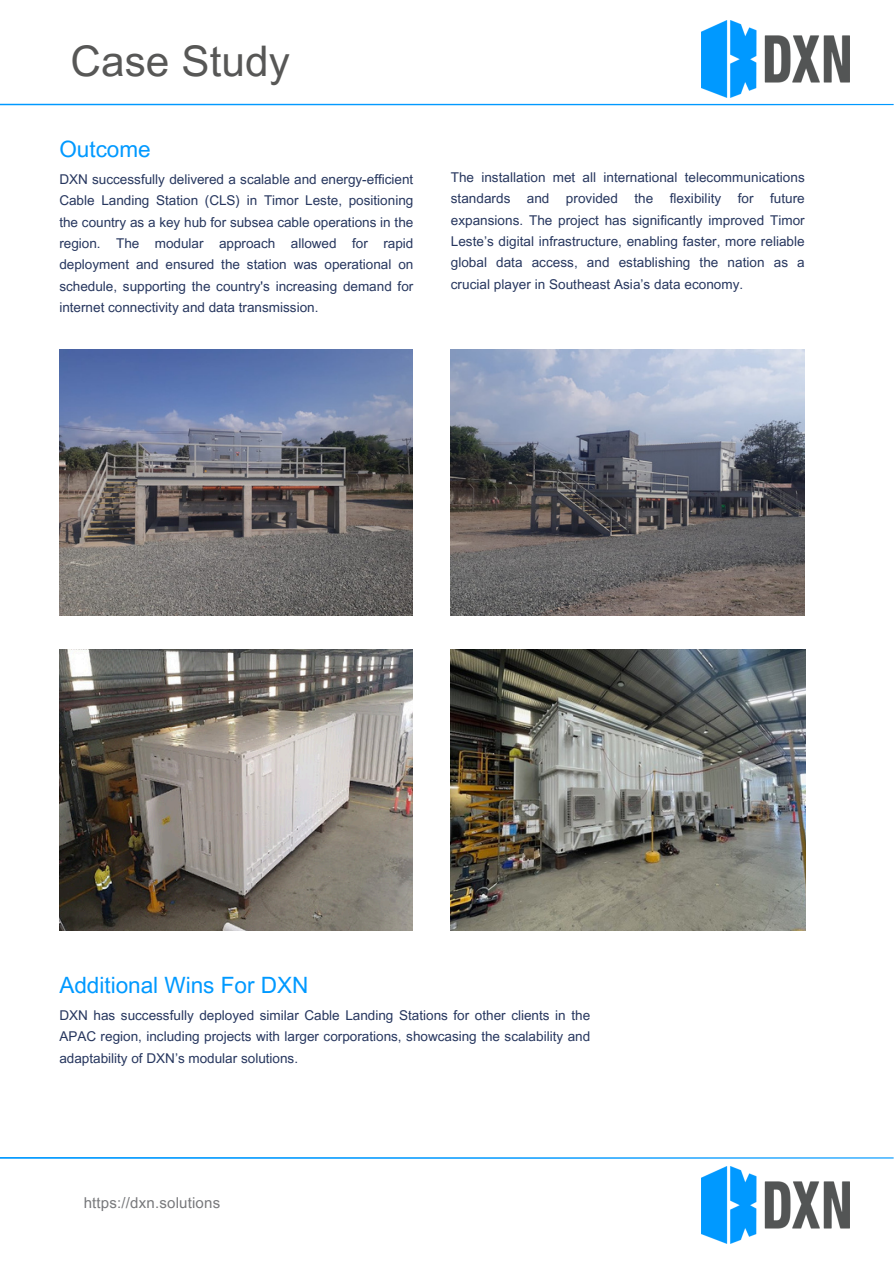
<style>
.page{position:relative;width:894px;height:1264px;background:#fff}
.page>*{position:absolute;margin:0;border:0;box-sizing:border-box;transform-origin:0 0}
.t1{font:42.15px "Arial MT Pro";letter-spacing:.005em;color:#575756}
.t2{font:22.5px "Arial MT Pro";color:#09f}
.t3{font:15px "Arial MT Pro";letter-spacing:.015em;color:#77787b}
.t4{font:13.5px/21.3px "Arial MT Pro";color:#26365e;text-align:justify}
</style>
<div class="page">
<img style="left:701px;top:21px;width:147px;height:76px">
<img style="left:701px;top:1166px;width:147px;height:76px">
<img style="left:450px;top:350px;width:354px;height:265px">
<img style="left:59px;top:350px;width:354px;height:265px">
<img style="left:59px;top:649px;width:354px;height:281px">
<hr style="left:0;top:104px;width:893px;height:1px;background:#09f">
<hr style="left:0;top:1157px;width:893px;height:1px;background:#09f">
<img style="left:450px;top:649px;width:355px;height:281px">
<p class="t1" style="left:70px;top:45px;width:221px">Case Study</p>
<p class="t2" style="left:59px;top:140px;width:93px">Outcome</p>
<h2 class="t4" style="left:59px;top:170px;width:355px">DXN successfully delivered a scalable and energy-efficient Cable Landing Station (CLS) in Timor Leste, positioning the country as a key hub for subsea cable operations in the region. The modular approach allowed for rapid deployment and ensured the station was operational on schedule, supporting the country's increasing demand for internet connectivity and data transmission.</h2>
<p class="t4" style="left:450px;top:168px;width:355px">The installation met all international telecommunications standards and provided the flexibility for future expansions. The project has significantly improved Timor Leste’s digital infrastructure, enabling faster, more reliable global data access, and establishing the nation as a crucial player in Southeast Asia’s data economy.</p>
<p class="t2" style="left:59px;top:976px;width:250px">Additional Wins For DXN</p>
<p class="t4" style="left:59px;top:1006px;width:532px">DXN has successfully deployed similar Cable Landing Stations for other clients in the APAC region, including projects with larger corporations, showcasing the scalability and adaptability of DXN’s modular solutions.</p>
<p class="t3" style="left:84px;top:1197px;width:138px">https://dxn.solutions</p>
</div>
